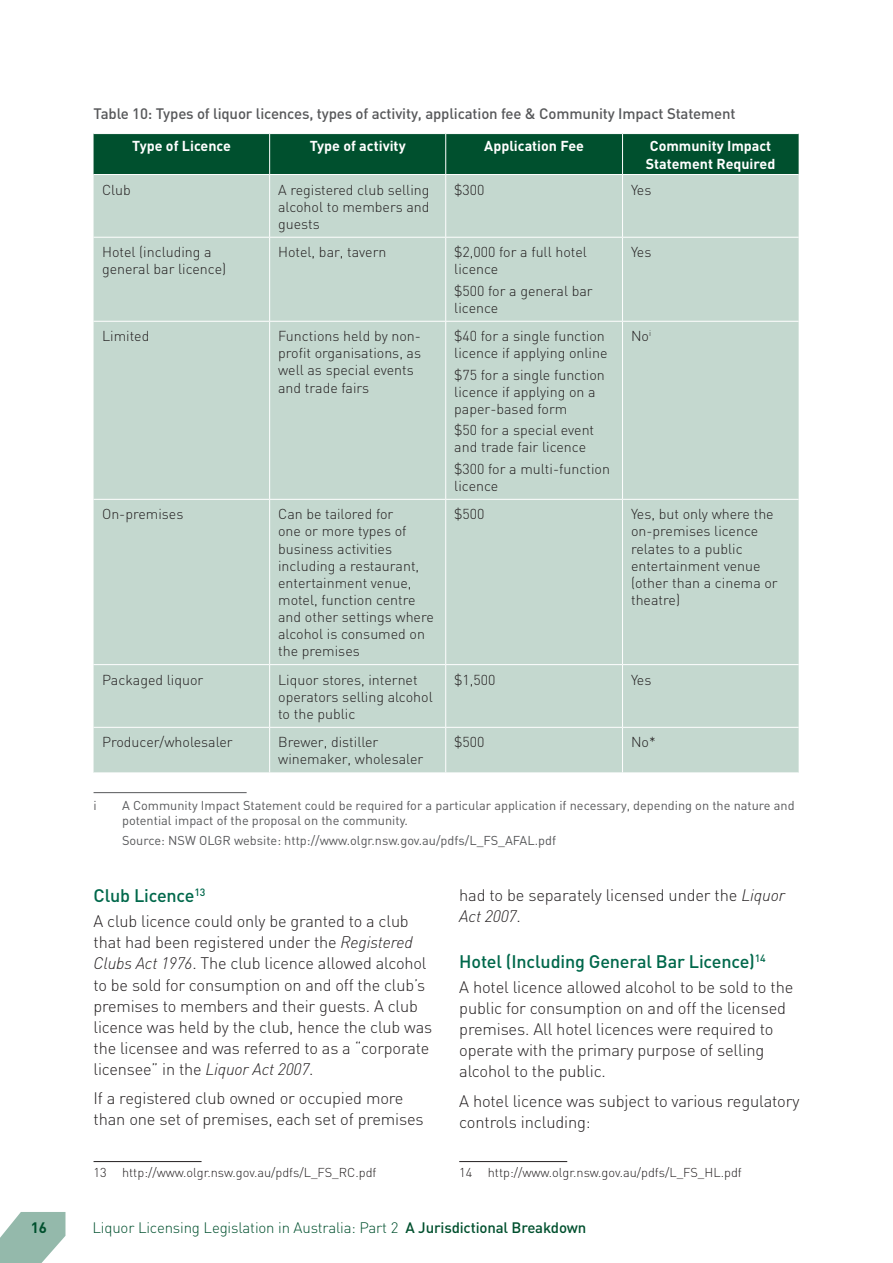
<style>
.page{position:relative;width:893px;height:1263px;background:#fff}
.page>*{position:absolute;margin:0;border:0;box-sizing:border-box;transform-origin:0 0}
.t1{font:500 18px "DIN";letter-spacing:-.01em;color:#00684b}
.t2{font:300 16.5px/21px "DIN";letter-spacing:-.01em;color:#231f20}
.t3{font:500 15px "DIN";letter-spacing:-.01em;color:#57585a}
.t4{font:300 15px "DIN";letter-spacing:-.01em;color:#00502e}
.t5{font:700 15px "DIN";color:#00502e}
.t6{font:300 14.25px/17.1px "DIN";color:#231f20}
.t7{font:700 14.25px/17.1px "DIN";color:#fff}
.t8{font:12.75px/15.3px "DIN";color:#57585a}
.t9{font:300 12.75px "DIN";color:#231f20}
.s1{font-style:italic}
.s2{font-weight:500}
</style>
<div class="page">
<svg style="left:0;top:1212px;width:65px;height:51px"></svg>
<hr style="left:94px;top:792px;width:153px;height:1px;background:#57585a">
<div style="left:94px;top:134px;width:705px;height:40px;background:#00502e"></div>
<div style="left:94px;top:175px;width:705px;height:597px;background:#c4d8cf"></div>
<hr style="left:269px;top:134px;width:1px;height:40px;background:#fff">
<hr style="left:445px;top:134px;width:1px;height:40px;background:#fff">
<hr style="left:622px;top:134px;width:1px;height:40px;background:#fff">
<hr style="left:269px;top:175px;width:1px;height:62px;background:#fff">
<hr style="left:445px;top:175px;width:1px;height:62px;background:#fff">
<hr style="left:622px;top:175px;width:1px;height:62px;background:#fff">
<hr style="left:94px;top:237px;width:176px;height:1px;background:#fff">
<hr style="left:270px;top:237px;width:176px;height:1px;background:#fff">
<hr style="left:269px;top:238px;width:1px;height:83px;background:#fff">
<hr style="left:446px;top:237px;width:176px;height:1px;background:#fff">
<hr style="left:445px;top:238px;width:1px;height:83px;background:#fff">
<hr style="left:622px;top:237px;width:177px;height:1px;background:#fff">
<hr style="left:622px;top:238px;width:1px;height:83px;background:#fff">
<hr style="left:94px;top:321px;width:176px;height:1px;background:#fff">
<hr style="left:270px;top:321px;width:176px;height:1px;background:#fff">
<hr style="left:269px;top:322px;width:1px;height:177px;background:#fff">
<hr style="left:446px;top:321px;width:176px;height:1px;background:#fff">
<hr style="left:445px;top:322px;width:1px;height:177px;background:#fff">
<hr style="left:622px;top:321px;width:177px;height:1px;background:#fff">
<hr style="left:622px;top:322px;width:1px;height:177px;background:#fff">
<hr style="left:94px;top:499px;width:176px;height:1px;background:#fff">
<hr style="left:270px;top:499px;width:176px;height:1px;background:#fff">
<hr style="left:269px;top:500px;width:1px;height:164px;background:#fff">
<hr style="left:446px;top:499px;width:176px;height:1px;background:#fff">
<hr style="left:445px;top:500px;width:1px;height:164px;background:#fff">
<hr style="left:622px;top:499px;width:177px;height:1px;background:#fff">
<hr style="left:622px;top:500px;width:1px;height:164px;background:#fff">
<hr style="left:94px;top:664px;width:176px;height:1px;background:#fff">
<hr style="left:270px;top:664px;width:176px;height:1px;background:#fff">
<hr style="left:269px;top:665px;width:1px;height:62px;background:#fff">
<hr style="left:446px;top:664px;width:176px;height:1px;background:#fff">
<hr style="left:445px;top:665px;width:1px;height:62px;background:#fff">
<hr style="left:622px;top:664px;width:177px;height:1px;background:#fff">
<hr style="left:622px;top:665px;width:1px;height:62px;background:#fff">
<hr style="left:94px;top:727px;width:176px;height:1px;background:#fff">
<hr style="left:270px;top:727px;width:176px;height:1px;background:#fff">
<hr style="left:269px;top:728px;width:1px;height:44px;background:#fff">
<hr style="left:446px;top:727px;width:176px;height:1px;background:#fff">
<hr style="left:445px;top:728px;width:1px;height:44px;background:#fff">
<hr style="left:622px;top:727px;width:177px;height:1px;background:#fff">
<hr style="left:622px;top:728px;width:1px;height:44px;background:#fff">
<hr style="left:94px;top:1161px;width:108px;height:1px;background:#231f20">
<hr style="left:459px;top:1161px;width:108px;height:1px;background:#231f20">
<p class="t3" style="left:94px;top:104px;width:644px">Table 10: Types of liquor licences, types of activity, application fee &amp; Community Impact Statement</p>
<p class="t7" style="left:132px;top:137px;width:100px">Type of Licence</p>
<p class="t7" style="left:310px;top:137px;width:98px">Type of activity</p>
<p class="t7" style="left:484px;top:137px;width:101px">Application Fee</p>
<p class="t7" style="left:646px;top:137px;width:131px">Community Impact<br>Statement Required</p>
<p class="t6" style="left:102px;top:181px;width:30px">Club</p>
<p class="t6" style="left:278px;top:181px;width:153px;text-align:justify">A registered club selling alcohol to members and guests</p>
<p class="t6" style="left:454px;top:181px;width:32px">$300</p>
<p class="t6" style="left:631px;top:181px;width:22px">Yes</p>
<p class="t6" style="left:102px;top:243px;width:126px">Hotel (including a general bar licence)</p>
<p class="t6" style="left:278px;top:243px;width:110px">Hotel, bar, tavern</p>
<p class="t6" style="left:454px;top:243px;width:134px">$2,000 for a full hotel licence</p>
<p class="t6" style="left:454px;top:282px;width:140px">$500 for a general bar licence</p>
<p class="t6" style="left:631px;top:243px;width:22px">Yes</p>
<p class="t6" style="left:102px;top:327px;width:49px">Limited</p>
<p class="t6" style="left:278px;top:327px;width:144px">Functions held by non&shy;profit organisations, as well as special events and trade fairs</p>
<p class="t6" style="left:454px;top:327px;width:155px">$40 for a single function licence if applying online</p>
<p class="t6" style="left:454px;top:366px;width:152px">$75 for a single function licence if applying on a paper-based form</p>
<p class="t6" style="left:454px;top:421px;width:141px">$50 for a special event and trade fair licence</p>
<p class="t6" style="left:454px;top:460px;width:157px">$300 for a multi-function licence</p>
<p class="t6" style="left:631px;top:327px;width:22px">No<sup>i</sup></p>
<p class="t6" style="left:102px;top:505px;width:83px">On-premises</p>
<p class="t6" style="left:278px;top:505px;width:157px">Can be tailored for<br>one or more types of business activities including a restaurant, entertainment venue, motel, function centre and other settings where alcohol is consumed on the premises</p>
<p class="t6" style="left:454px;top:505px;width:32px">$500</p>
<p class="t6" style="left:631px;top:505px;width:148px">Yes, but only where the on-premises licence relates to a public entertainment venue (other than a cinema or theatre)</p>
<p class="t6" style="left:102px;top:671px;width:103px">Packaged liquor</p>
<p class="t6" style="left:278px;top:671px;width:156px">Liquor stores, internet operators selling alcohol to the public</p>
<p class="t6" style="left:454px;top:671px;width:43px">$1,500</p>
<p class="t6" style="left:631px;top:671px;width:22px">Yes</p>
<p class="t6" style="left:102px;top:733px;width:132px">Producer/wholesaler</p>
<p class="t6" style="left:278px;top:733px;width:147px">Brewer, distiller winemaker, wholesaler</p>
<p class="t6" style="left:454px;top:733px;width:32px">$500</p>
<p class="t6" style="left:631px;top:733px;width:26px">No*</p>
<p class="t8" style="left:94px;top:797px;width:5px">i</p>
<p class="t8" style="left:122px;top:797px;width:674px">A Community Impact Statement could be required for a particular application if necessary, depending on the nature and potential impact of the proposal on the community.</p>
<p class="t8" style="left:122px;top:832px;width:435px">Source: NSW OLGR website: http://www.olgr.nsw.gov.au/pdfs/L_FS_AFAL.pdf</p>
<p class="t1" style="left:94px;top:884px;width:113px">Club Licence<sup>13</sup></p>
<p class="t2" style="left:94px;top:911px;width:340px">A club licence could only be granted to a club that had been registered under the <span class="s1">Registered Clubs Act 1976</span>. The club licence allowed alcohol to be sold for consumption on and off the club’s premises to members and their guests. A club licence was held by the club, hence the club was the licensee and was referred to as a “corporate licensee” in the <span class="s1">Liquor Act 2007</span>.</p>
<p class="t2" style="left:94px;top:1087px;width:332px">If a registered club owned or occupied more than one set of premises, each set of premises</p>
<p class="t9" style="left:94px;top:1164px;width:284px">13 http://www.olgr.nsw.gov.au/pdfs/L_FS_RC.pdf</p>
<p class="t2" style="left:459px;top:884px;width:327px">had to be separately licensed under the <span class="s1">Liquor<br>Act 2007</span>.</p>
<p class="t1" style="left:459px;top:950px;width:308px">Hotel (Including General Bar Licence)<sup>14</sup></p>
<p class="t2" style="left:459px;top:977px;width:336px">A hotel licence allowed alcohol to be sold to the public for consumption on and off the licensed premises. All hotel licences were required to operate with the primary purpose of selling alcohol to the public.</p>
<p class="t2" style="left:459px;top:1090px;width:342px">A hotel licence was subject to various regulatory controls including:</p>
<p class="t9" style="left:459px;top:1164px;width:284px">14 http://www.olgr.nsw.gov.au/pdfs/L_FS_HL.pdf</p>
<p class="t5" style="left:31px;top:1217px;width:18px">16</p>
<p class="t4" style="left:92px;top:1218px;width:495px">Liquor Licensing Legislation in Australia: Part 2 <span class="s2">A Jurisdictional Breakdown</span></p>
</div>
